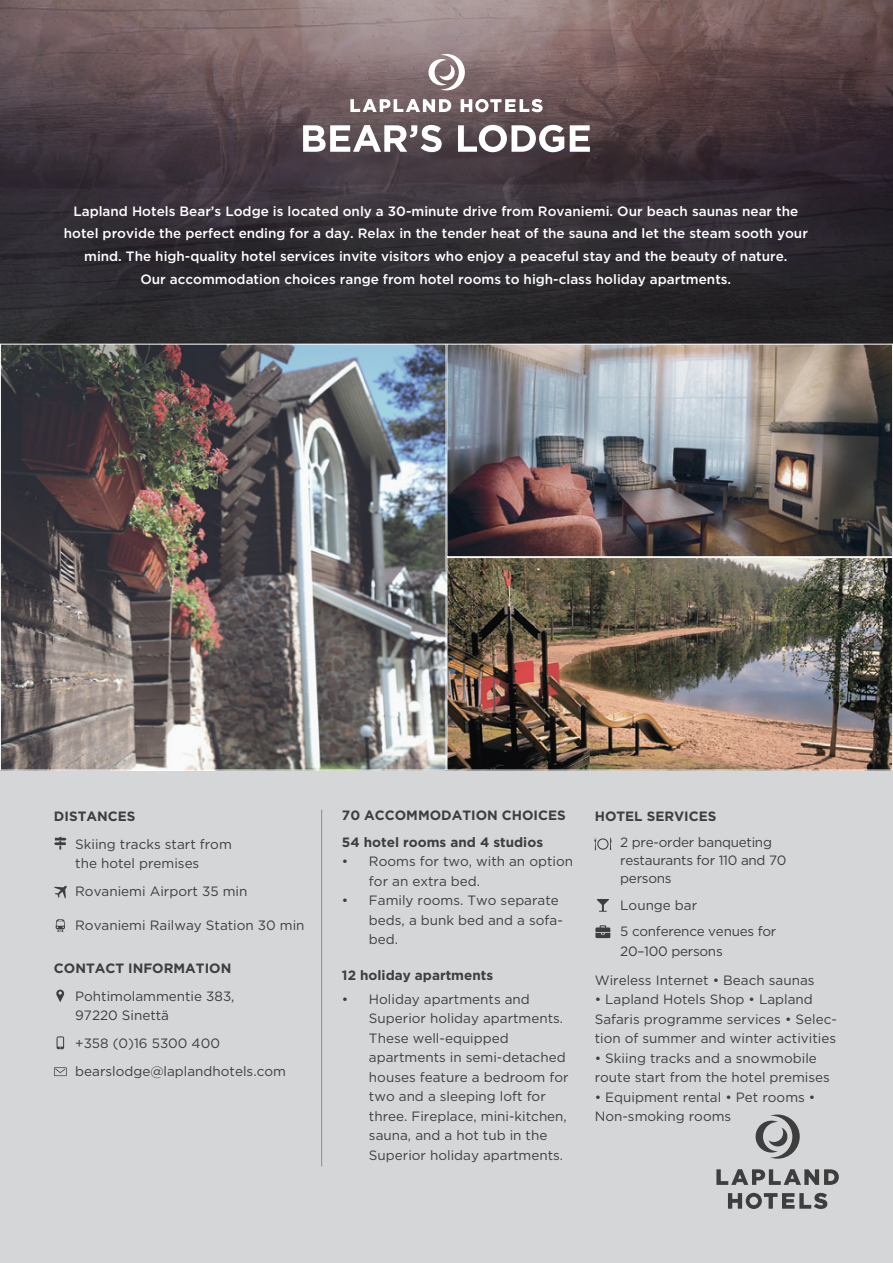
<style>
.page{position:relative;width:893px;height:1263px;background:#fff}
.page>*{position:absolute;margin:0;border:0;box-sizing:border-box;transform-origin:0 0}
.t1{font:13.5px/19.5px "Gotham";color:#3e3e3f}
.t2{font:500 13.5px/22.5px "Gotham";color:#fff;text-align:center}
.t3{font:700 13.5px/26.5px "Gotham";color:#3e3e3f}
.t4{font:13.5px/18px "Gotham";letter-spacing:-.02em;color:#3e3e3f}
</style>
<div class="page">
<div style="left:0;top:344px;width:893px;height:919px;background:#d5d6d8"></div>
<img style="left:0;top:0;width:893px;height:344px">
<svg style="left:716px;top:1169px;width:123px;height:16px"></svg>
<svg style="left:728px;top:1193px;width:99px;height:16px"></svg>
<svg style="left:756px;top:1114px;width:44px;height:45px"></svg>
<img style="left:448px;top:559px;width:443px;height:209px">
<div style="left:446px;top:557px;width:447px;height:213px;border:1px solid #fff"></div>
<img style="left:448px;top:346px;width:443px;height:209px">
<div style="left:446px;top:344px;width:447px;height:213px;border:1px solid #fff"></div>
<img style="left:2px;top:346px;width:442px;height:422px">
<svg style="left:54px;top:886px;width:13px;height:12px"></svg>
<svg style="left:56px;top:919px;width:9px;height:13px"></svg>
<svg style="left:54px;top:1067px;width:13px;height:9px"></svg>
<svg style="left:57px;top:1036px;width:7px;height:13px"></svg>
<svg style="left:56px;top:989px;width:8px;height:13px"></svg>
<svg style="left:54px;top:837px;width:12px;height:13px"></svg>
<svg style="left:595px;top:925px;width:15px;height:13px"></svg>
<svg style="left:597px;top:899px;width:12px;height:13px"></svg>
<svg style="left:594px;top:837px;width:18px;height:13px"></svg>
<svg style="left:350px;top:99px;width:101px;height:13px"></svg>
<svg style="left:461px;top:99px;width:82px;height:13px"></svg>
<svg style="left:428px;top:54px;width:37px;height:36px"></svg>
<svg style="left:303px;top:125px;width:139px;height:27px"></svg>
<svg style="left:458px;top:125px;width:106px;height:27px"></svg>
<svg style="left:570px;top:125px;width:20px;height:27px"></svg>
<hr style="left:321px;top:810px;width:1px;height:356px;background:#8b8d90">
<p class="t2" style="left:64px;top:200px;width:746px">Lapland Hotels Bear’s Lodge is located only a 30-minute drive from Rovaniemi. Our beach saunas near the hotel provide the perfect ending for a day. Relax in the tender heat of the sauna and let the steam sooth your mind. The high-quality hotel services invite visitors who enjoy a peaceful stay and the beauty of nature.<br>Our accommodation choices range from hotel rooms to high-class holiday apartments.</p>
<p class="t3" style="left:54px;top:802px;width:83px">DISTANCES</p>
<p class="t1" style="left:75px;top:834px;width:158px">Skiing tracks start from the hotel premises</p>
<p class="t1" style="left:75px;top:881px;width:174px">Rovaniemi Airport 35 min</p>
<p class="t1" style="left:75px;top:915px;width:231px">Rovaniemi Railway Station 30 min</p>
<p class="t3" style="left:54px;top:954px;width:179px">CONTACT INFORMATION</p>
<p class="t1" style="left:75px;top:986px;width:161px">Pohtimolammentie 383,<br>97220 Sinettä</p>
<p class="t1" style="left:75px;top:1029px;width:212px;line-height:28px">+358 (0)16 5300 400 bearslodge@laplandhotels.com</p>
<p class="t3" style="left:342px;top:802px;width:225px">70 ACCOMMODATION CHOICES<br>54 hotel rooms and 4 studios</p>
<p class="t1" style="left:369px;top:852px;width:206px;text-indent:-27px">• Rooms for two, with an option for an extra bed.</p>
<p class="t1" style="left:369px;top:891px;width:195px;text-indent:-27px">• Family rooms. Two separate beds, a bunk bed and a sofa&shy;bed.</p>
<p class="t3" style="left:342px;top:962px;width:153px">12 holiday apartments</p>
<p class="t1" style="left:369px;top:989px;width:201px;text-indent:-27px">• Holiday apartments and<br>Superior holiday apartments.<br>These well-equipped apartments in semi-detached houses feature a bedroom for two and a sleeping loft for three. Fireplace, mini-kitchen, sauna, and a hot tub in the<br>Superior holiday apartments.</p>
<p class="t3" style="left:595px;top:802px;width:123px">HOTEL SERVICES</p>
<p class="t4" style="left:620px;top:833px;width:168px">2 pre-order banqueting restaurants for 110 and 70 persons</p>
<p class="t4" style="left:620px;top:891px;width:158px;line-height:26.5px">Lounge bar<br>5 conference venues for</p>
<p class="t1" style="left:595px;top:936px;width:221px;line-height:29.2px;text-indent:26px">20–100 persons<br>Wireless Internet • Beach saunas</p>
<p class="t1" style="left:595px;top:989px;width:244px">• Lapland Hotels Shop • Lapland<br>Safaris programme services • Selec&shy;tion of summer and winter activities</p>
<p class="t1" style="left:595px;top:1048px;width:237px">• Skiing tracks and a snowmobile route start from the hotel premises</p>
<p class="t1" style="left:595px;top:1087px;width:222px">• Equipment rental • Pet rooms •<br>Non-smoking rooms</p>
</div>
